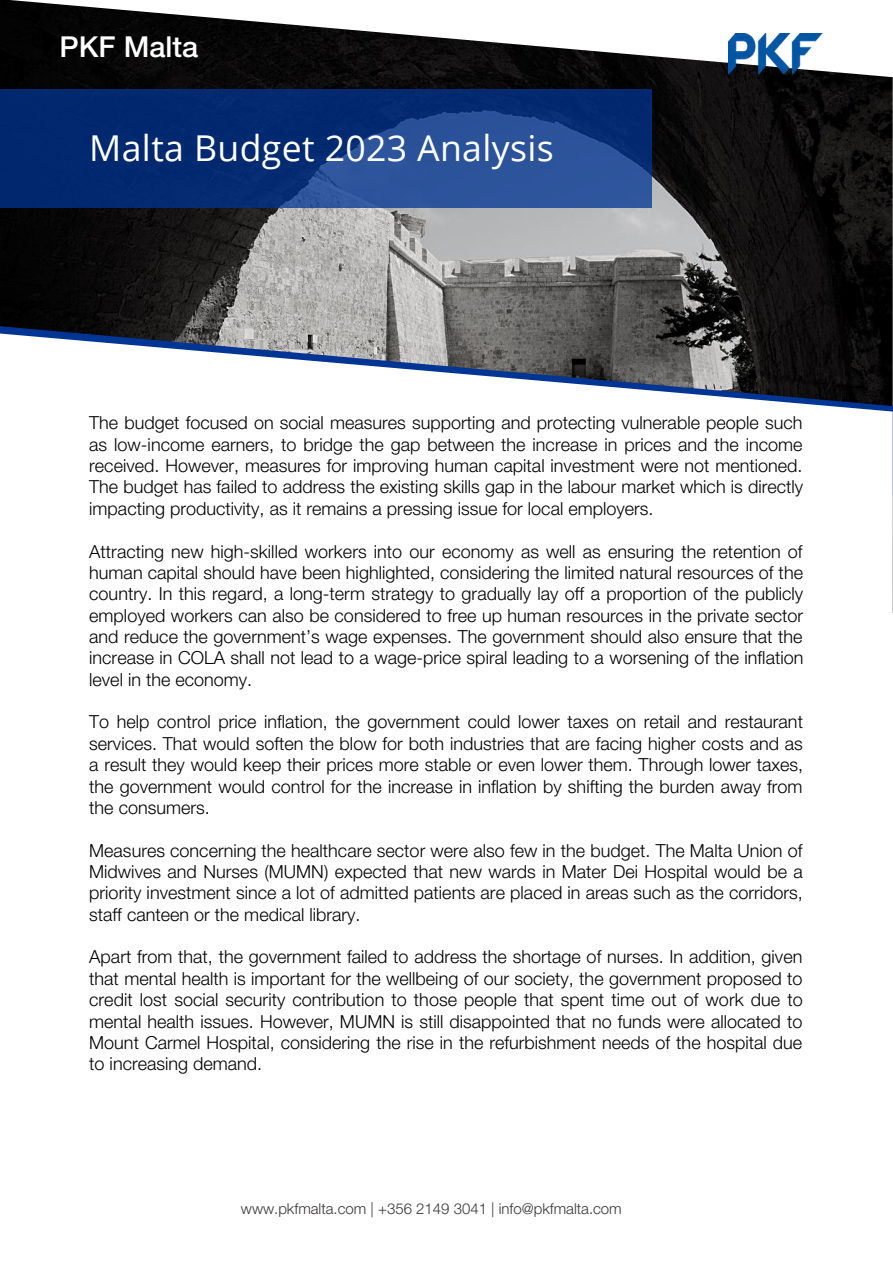
<style>
.page{position:relative;width:893px;height:1264px;background:#fff}
.page>*{position:absolute;margin:0;border:0;box-sizing:border-box;transform-origin:0 0}
.t1{font:35.55px "Open Sans";letter-spacing:.01em;color:#fff}
.t2{font:500 28.8px "Helvetica Neue LT Pro";color:#fff}
.t3{font:300 18px/21.3px "Helvetica Neue LT Pro";color:#000;text-align:justify}
.t4{font:300 15px "Helvetica Neue LT Pro";color:#393536}
</style>
<div class="page">
<img style="left:0;top:0;width:892px;height:324px">
<svg style="left:0;top:324px;width:892px;height:9px;background:#4f5052"></svg>
<img style="left:728px;top:33px;width:104px;height:43px">
<svg style="left:0;top:89px;width:651px;height:118px;background:#10377e"></svg>
<svg style="left:0;top:333px;width:892px;height:79px"></svg>
<h2 class="t2" style="left:60px;top:36px;width:140px">PKF Malta</h2>
<h1 class="t1" style="left:89px;top:123px;width:466px">Malta Budget 2023 Analysis</h1>
<p class="t3" style="left:89px;top:415px;width:715px">The budget focused on social measures supporting and protecting vulnerable people such as low-income earners, to bridge the gap between the increase in prices and the income received. However, measures for improving human capital investment were not mentioned.<br>The budget has failed to address the existing skills gap in the labour market which is directly impacting productivity, as it remains a pressing issue for local employers.</p>
<p class="t3" style="left:89px;top:543px;width:715px">Attracting new high-skilled workers into our economy as well as ensuring the retention of human capital should have been highlighted, considering the limited natural resources of the country. In this regard, a long-term strategy to gradually lay off a proportion of the publicly employed workers can also be considered to free up human resources in the private sector and reduce the government’s wage expenses. The government should also ensure that the increase in COLA shall not lead to a wage-price spiral leading to a worsening of the inflation level in the economy.</p>
<p class="t3" style="left:89px;top:714px;width:715px">To help control price inflation, the government could lower taxes on retail and restaurant services. That would soften the blow for both industries that are facing higher costs and as a result they would keep their prices more stable or even lower them. Through lower taxes, the government would control for the increase in inflation by shifting the burden away from the consumers.</p>
<p class="t3" style="left:89px;top:842px;width:715px">Measures concerning the healthcare sector were also few in the budget. The Malta Union of Midwives and Nurses (MUMN) expected that new wards in Mater Dei Hospital would be a priority investment since a lot of admitted patients are placed in areas such as the corridors, staff canteen or the medical library.</p>
<p class="t3" style="left:89px;top:949px;width:714px">Apart from that, the government failed to address the shortage of nurses. In addition, given that mental health is important for the wellbeing of our society, the government proposed to credit lost social security contribution to those people that spent time out of work due to mental health issues. However, MUMN is still disappointed that no funds were allocated to Mount Carmel Hospital, considering the rise in the refurbishment needs of the hospital due to increasing demand.</p>
<p class="t4" style="left:241px;top:1202px;width:382px">www.pkfmalta.com | +356 2149 3041 | info@pkfmalta.com</p>
</div>
